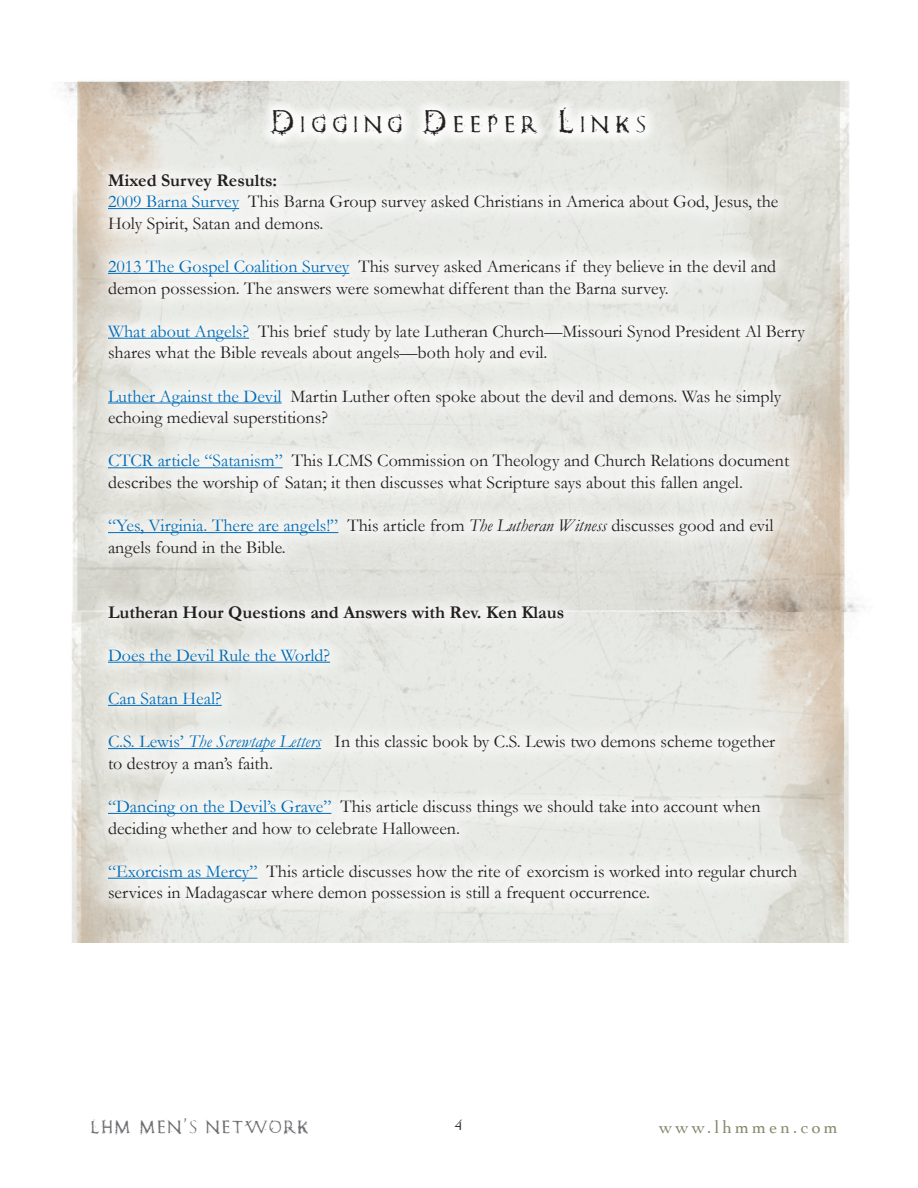
<style>
.page{position:relative;width:918px;height:1188px;background:#fff}
.page>*{position:absolute;margin:0;border:0;box-sizing:border-box;transform-origin:0 0}
.t1{font:23.1px "Romanum Est";letter-spacing:.285em;color:#231f20}
.t2{font:18px/21.6px "Garamond";color:#231f20}
.t3{font:700 18px "Garamond";color:#231f20}
.t4{font:18px "Garamond";color:#006cb7}
.t5{font:18px "Romanum Est";letter-spacing:.12em;color:#6c6d70}
.t6{font:18px "Cochin";letter-spacing:.17em;color:#7e8866}
.t7{font:15px "Cochin";color:#231f20}
.s1{font-size:33px}
.s2{font-weight:700}
.s3{color:#006cb7}
.s4{font-style:italic}
.s5{font-style:italic;color:#006cb7}
.s6{font-family:"Trajan Pro"}
</style>
<div class="page">
<img style="left:71px;top:611px;width:788px;height:332px">
<img style="left:60px;top:81px;width:799px;height:530px">
<div style="left:258px;top:95px;width:400px;height:55px;background:#fff;opacity:.83"></div>
<div style="left:90px;top:156px;width:733px;height:765px;background:#fff;opacity:.75"></div>
<hr style="left:108px;top:208px;width:131px;height:1px;background:#006cb7">
<hr style="left:108px;top:273px;width:241px;height:1px;background:#006cb7">
<hr style="left:108px;top:338px;width:141px;height:1px;background:#006cb7">
<hr style="left:108px;top:403px;width:174px;height:1px;background:#006cb7">
<hr style="left:108px;top:467px;width:175px;height:1px;background:#006cb7">
<hr style="left:108px;top:532px;width:230px;height:1px;background:#006cb7">
<hr style="left:108px;top:662px;width:222px;height:1px;background:#006cb7">
<hr style="left:108px;top:705px;width:114px;height:1px;background:#006cb7">
<hr style="left:108px;top:748px;width:213px;height:1px;background:#006cb7">
<hr style="left:108px;top:813px;width:223px;height:1px;background:#006cb7">
<hr style="left:108px;top:878px;width:149px;height:1px;background:#006cb7">
<p class="t1" style="left:272px;top:112px;width:375px"><span class="s1">D</span>igging <span class="s1">D</span>eeper <span class="s1">L</span>inks</p>
<p class="t2" style="left:108px;top:169px;width:672px"><span class="s2">Mixed Survey Results:<br></span><span class="s3">2009 Barna Survey</span> This Barna Group survey asked Christians in America about God, Jesus, the<br>Holy Spirit, Satan and demons.</p>
<p class="t2" style="left:108px;top:255px;width:670px"><span class="s3">2013 The Gospel Coalition Survey</span> This survey asked Americans if they believe in the devil and demon possession. The answers were somewhat different than the Barna survey.</p>
<p class="t2" style="left:108px;top:320px;width:698px"><span class="s3">What about Angels?</span> This brief study by late Lutheran Church—Missouri Synod President Al Berry shares what the Bible reveals about angels—both holy and evil.</p>
<p class="t2" style="left:108px;top:385px;width:675px"><span class="s3">Luther Against the Devil</span> Martin Luther often spoke about the devil and demons. Was he simply echoing medieval superstitions?</p>
<p class="t2" style="left:108px;top:450px;width:683px"><span class="s3">CTCR article “Satanism”</span> This LCMS Commission on Theology and Church Relations document describes the worship of Satan; it then discusses what Scripture says about this fallen angel.</p>
<p class="t2" style="left:108px;top:515px;width:667px"><span class="s3">“Yes, Virginia. There are angels!”</span> This article from <span class="s4">The Lutheran Witness</span> discusses good and evil angels found in the Bible.</p>
<p class="t3" style="left:108px;top:601px;width:458px">Lutheran Hour Questions and Answers with Rev. Ken Klaus</p>
<p class="t4" style="left:108px;top:644px;width:224px">Does the Devil Rule the World?</p>
<p class="t4" style="left:108px;top:688px;width:115px">Can Satan Heal?</p>
<p class="t2" style="left:108px;top:731px;width:669px"><span class="s3">C.S. Lewis’</span> <span class="s5">The Screwtape Letters</span> In this classic book by C.S. Lewis two demons scheme together to destroy a man’s faith.</p>
<p class="t2" style="left:108px;top:795px;width:654px"><span class="s3">“Dancing on the Devil’s Grave”</span> This article discuss things we should take into account when deciding whether and how to celebrate Halloween.</p>
<p class="t2" style="left:108px;top:860px;width:691px"><span class="s3">“Exorcism as Mercy”</span> This article discusses how the rite of exorcism is worked into regular church services in Madagascar where demon possession is still a frequent occurrence.</p>
<p class="t5" style="left:91px;top:1118px;width:219px">LHM MEN<span class="s6">’</span>S NETWORK</p>
<p class="t7" style="left:455px;top:1117px;width:9px">4</p>
<p class="t6" style="left:659px;top:1117px;width:180px">www.lhmmen.com</p>
</div>
